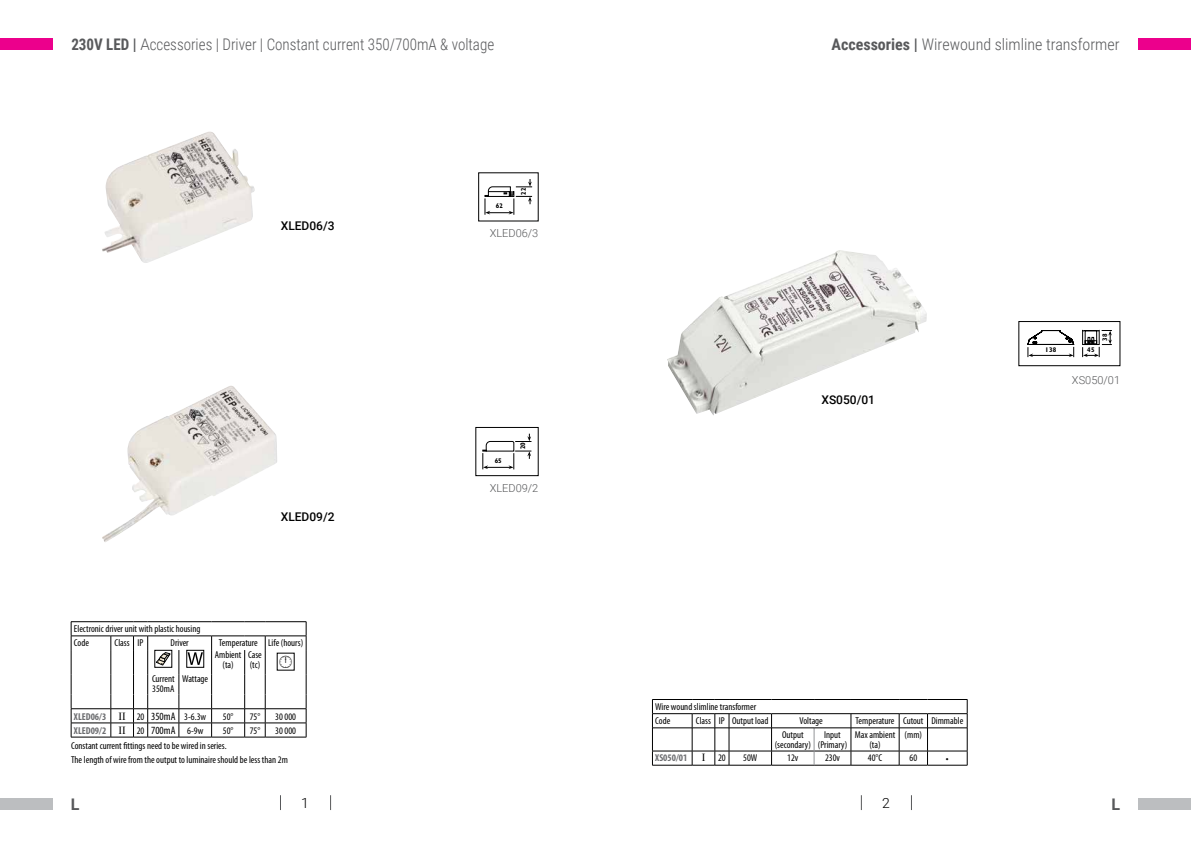
<style>
.page{position:relative;width:1191px;height:842px;background:#fff}
.page>*{position:absolute;margin:0;border:0;box-sizing:border-box;transform-origin:0 0}
.t1{font:300 16px "Roboto Condensed";color:#58595b;scale:.94 1}
.t2{font:300 16px "Roboto Condensed";color:#58595b}
.t3{font:700 16px "Roboto";color:#58595b}
.t4{font:300 14px "Roboto";color:#000}
.t5{font:500 12px "Roboto";color:#000}
.t6{font:300 11px "Roboto";color:#58595b}
.t7{font:condensed 11px "Myriad Pro";color:#000}
.t8{font:condensed 10px/10px "Myriad Pro";color:#000}
.t9{font:700 condensed 10px "Myriad Pro";color:#6d6e71}
.t10{font:700 condensed 6.8px "Gill Sans";letter-spacing:.03em;color:#000}
.s1{font-weight:700}
.s2{font-family:"Roboto"}
.s3{font-family:"Times New Roman";font-weight:400;font-stretch:normal;font-size:11px;color:#000}
.s4{font-weight:400;color:#000}
.s5{font-weight:400;font-size:11px;color:#000}
.s6{font-family:"Times New Roman";font-stretch:normal;font-size:11px}
</style>
<div class="page">
<div style="left:0;top:798px;width:53px;height:12px;background:#bcbec0"></div>
<div style="left:1138px;top:798px;width:53px;height:12px;background:#bcbec0"></div>
<div style="left:0;top:39px;width:53px;height:11px;background:#ec008c"></div>
<div style="left:1138px;top:39px;width:53px;height:11px;background:#ec008c"></div>
<svg style="left:330px;top:795px;width:1px;height:15px"></svg>
<svg style="left:280px;top:795px;width:1px;height:15px"></svg>
<svg style="left:911px;top:795px;width:1px;height:15px"></svg>
<svg style="left:861px;top:795px;width:1px;height:15px"></svg>
<svg style="left:485px;top:179px;width:47px;height:36px"></svg>
<svg style="left:482px;top:434px;width:49px;height:35px"></svg>
<div style="left:476px;top:427px;width:62px;height:49px;border:1px solid #000"></div>
<img style="left:102px;top:132px;width:153px;height:131px">
<img style="left:102px;top:386px;width:175px;height:156px">
<svg style="left:652px;top:699px;width:316px;height:67px"></svg>
<hr style="left:927px;top:728px;width:40px;height:1px;background:#000">
<img style="left:667px;top:250px;width:260px;height:165px">
<svg style="left:1027px;top:330px;width:84px;height:27px"></svg>
<div style="left:1018px;top:321px;width:102px;height:45px;border:1px solid #000"></div>
<svg style="left:71px;top:621px;width:236px;height:117px"></svg>
<h1 class="t1" style="left:71px;top:33px;width:451px"><span class="s1">230V LED |</span> <span class="s2">A</span>ccessories | Driver | Constant current 350/700mA &amp; voltage</h1>
<p class="t10" style="left:496px;top:202px;width:9px">62</p>
<p class="t10" style="left:519px;top:195px;width:9px;rotate:-90deg">22</p>
<p class="t5" style="left:281px;top:217px;width:55px">XLED06/3</p>
<p class="t5" style="left:281px;top:508px;width:55px">XLED09/2</p>
<p class="t8" style="left:74px;top:622px;width:128px;line-height:13.6px">Electronic driver unit with plastic housing<br>Code</p>
<p class="t8" style="left:115px;top:637px;width:30px">Class IP</p>
<p class="t8" style="left:170px;top:637px;width:20px">Driver</p>
<p class="t8" style="left:215px;top:637px;width:90px;line-height:11.6px;text-indent:4px">Temperature Life (hours)<br>Ambient</p>
<p class="t8" style="left:222px;top:659px;width:13px">(ta)</p>
<p class="t8" style="left:248px;top:649px;width:15px">Case (tc)</p>
<p class="t8" style="left:152px;top:673px;width:24px">Current<br>350mA</p>
<p class="t8" style="left:182px;top:673px;width:28px">Wattage</p>
<p class="t9" style="left:74px;top:710px;width:134px">XLED06/3 <span class="s3">II</span> <span class="s4">20</span> <span class="s5">350mA</span> <span class="s4">3-6.3w</span></p>
<p class="t8" style="left:223px;top:711px;width:12px">50°</p>
<p class="t8" style="left:250px;top:711px;width:12px">75°</p>
<p class="t8" style="left:275px;top:711px;width:22px">30 000</p>
<p class="t9" style="left:74px;top:724px;width:131px">XLED09/2 <span class="s3">II</span> <span class="s4">20</span> <span class="s5">700mA</span> <span class="s4">6-9w</span></p>
<p class="t8" style="left:223px;top:725px;width:12px">50°</p>
<p class="t8" style="left:250px;top:725px;width:12px">75°</p>
<p class="t8" style="left:275px;top:725px;width:22px">30 000</p>
<p class="t8" style="left:71px;top:738px;width:218px;line-height:14.2px">Constant current fittings need to be wired in series.<br>The length of wire from the output to luminaire should be less than 2m</p>
<p class="t6" style="left:489px;top:226px;width:50px">XLED06/3</p>
<p class="t10" style="left:495px;top:457px;width:9px">65</p>
<p class="t10" style="left:518px;top:449px;width:9px;rotate:-90deg">20</p>
<p class="t6" style="left:489px;top:480px;width:50px">XLED09/2</p>
<h1 class="t2" style="left:831px;top:33px;width:290px"><span class="s1">Accessories |</span> Wirewound slimline transformer</h1>
<p class="t5" style="left:821px;top:392px;width:55px">XS050/01</p>
<p class="t10" style="left:1100px;top:341px;width:9px;rotate:-90deg">38</p>
<p class="t6" style="left:1072px;top:372px;width:50px">XS050/01</p>
<p class="t10" style="left:1045px;top:346px;width:13px">138</p>
<p class="t10" style="left:1087px;top:346px;width:9px">45</p>
<p class="t8" style="left:655px;top:699px;width:102px;line-height:14.2px">Wire wound slimline transformer<br>Code</p>
<p class="t8" style="left:696px;top:715px;width:74px">Class IP Output load</p>
<p class="t8" style="left:799px;top:715px;width:25px">Voltage</p>
<p class="t8" style="left:855px;top:715px;width:109px">Temperature Cutout Dimmable</p>
<p class="t8" style="left:774px;top:730px;width:38px;text-align:center">Output (secondary)</p>
<p class="t8" style="left:818px;top:730px;width:31px;text-align:center">Input (Primary)</p>
<p class="t8" style="left:855px;top:730px;width:42px;text-align:center">Max ambient (ta)</p>
<p class="t8" style="left:904px;top:730px;width:19px">(mm)</p>
<p class="t9" style="left:655px;top:752px;width:34px">XS050/01</p>
<p class="t8" style="left:701px;top:753px;width:26px"><span class="s6">I</span> 20</p>
<p class="t8" style="left:743px;top:753px;width:16px">50W</p>
<p class="t8" style="left:787px;top:753px;width:13px">12v</p>
<p class="t8" style="left:825px;top:753px;width:17px">230v</p>
<p class="t8" style="left:868px;top:753px;width:16px">40°C</p>
<p class="t8" style="left:909px;top:753px;width:9px">60</p>
<p class="t7" style="left:946px;top:752px;width:4px">•</p>
<h2 class="t4" style="left:301px;top:793px;width:9px">1</h2>
<h2 class="t4" style="left:882px;top:793px;width:9px">2</h2>
<h1 class="t3" style="left:71px;top:793px;width:10px">L</h1>
<h1 class="t3" style="left:1111px;top:793px;width:10px">L</h1>
</div>
